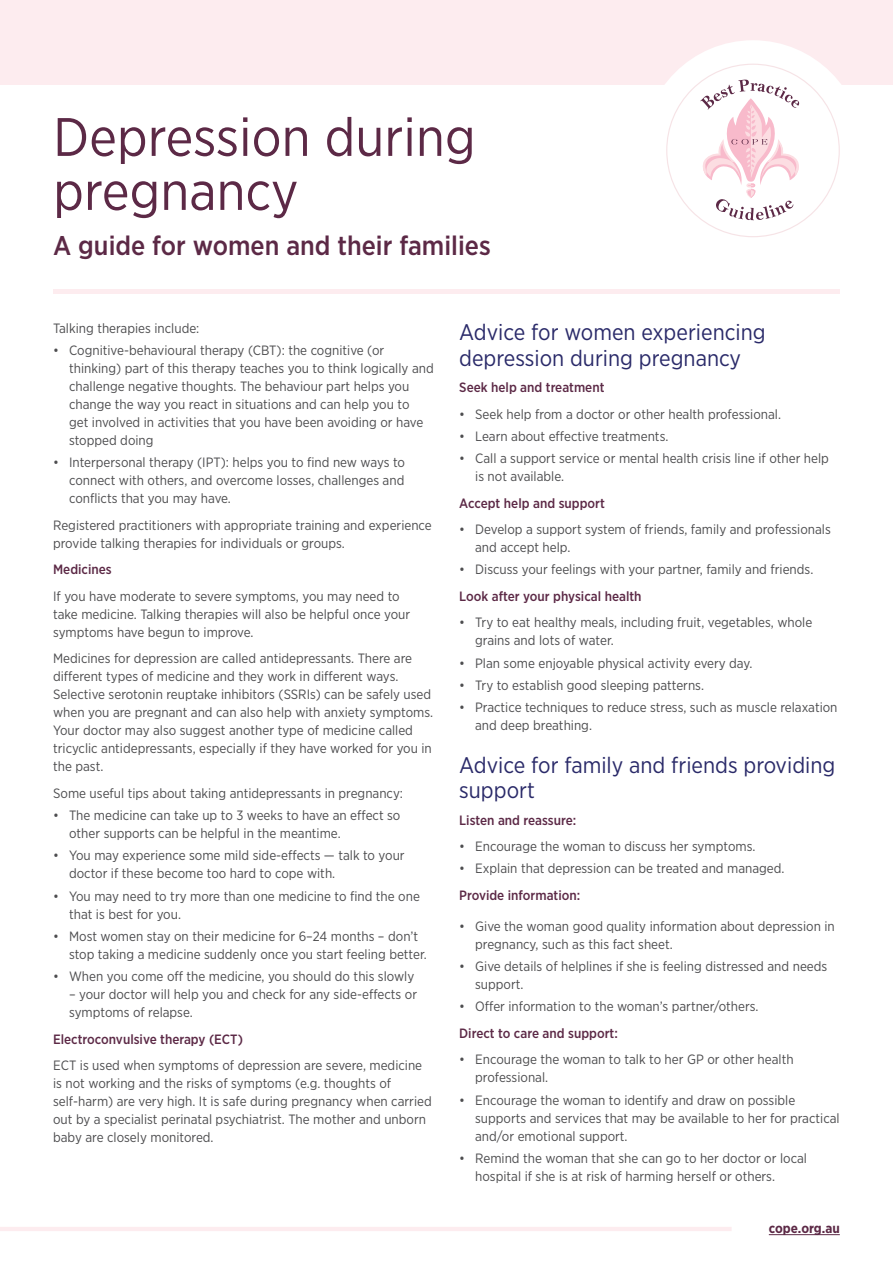
<style>
.page{position:relative;width:893px;height:1263px;background:#fff}
.page>*{position:absolute;margin:0;border:0;box-sizing:border-box;transform-origin:0 0}
.t1{font:54px/54px "Gotham Narrow";color:#5c2946}
.t2{font:500 27px "Gotham Narrow";color:#5c2946}
.t3{font:22.5px/25.5px "Gotham Narrow";color:#2a2a69}
.t4{font:13.5px/18px "Gotham Narrow";color:#4d4d4f}
.t5{font:500 13.5px "Gotham Narrow";color:#5c2946}
.t6{font:700 13.5px "Gotham Narrow";color:#5c2946}
</style>
<div class="page">
<hr style="left:769px;top:1234px;width:71px;height:1px;background:#5c2946">
<hr style="left:0;top:1227px;width:732px;height:4px;background:#fdecef">
<div style="left:0;top:0;width:893px;height:85px;background:#fdecef"></div>
<div style="left:643px;top:40px;width:220px;height:221px;background:#fff;border-radius:50%"></div>
<svg style="left:666px;top:64px;width:174px;height:173px"></svg>
<div style="left:53px;top:289px;width:787px;height:5px;background:#fdecef"></div>
<h1 class="t1" style="left:53px;top:109px;width:424px">Depression during pregnancy</h1>
<h2 class="t2" style="left:53px;top:228px;width:439px">A guide for women and their families</h2>
<p class="t4" style="left:53px;top:319px;width:148px">Talking therapies include:</p>
<p class="t4" style="left:69px;top:341px;width:366px;text-indent:-16px">• Cognitive-behavioural therapy (CBT): the cognitive (or thinking) part of this therapy teaches you to think logically and challenge negative thoughts. The behaviour part helps you change the way you react in situations and can help you to<br>get involved in activities that you have been avoiding or have stopped doing</p>
<p class="t4" style="left:69px;top:453px;width:337px;text-align:justify;text-indent:-16px">• Interpersonal therapy (IPT): helps you to find new ways to connect with others, and overcome losses, challenges and conflicts that you may have.</p>
<p class="t4" style="left:53px;top:516px;width:380px">Registered practitioners with appropriate training and experience provide talking therapies for individuals or groups.</p>
<p class="t5" style="left:53px;top:561px;width:60px">Medicines</p>
<p class="t4" style="left:53px;top:587px;width:359px">If you have moderate to severe symptoms, you may need to take medicine. Talking therapies will also be helpful once your symptoms have begun to improve.</p>
<p class="t4" style="left:53px;top:649px;width:382px">Medicines for depression are called antidepressants. There are different types of medicine and they work in different ways.<br>Selective serotonin reuptake inhibitors (SSRIs) can be safely used when you are pregnant and can also help with anxiety symptoms.<br>Your doctor may also suggest another type of medicine called tricyclic antidepressants, especially if they have worked for you in the past.</p>
<p class="t4" style="left:53px;top:784px;width:351px">Some useful tips about taking antidepressants in pregnancy:</p>
<p class="t4" style="left:69px;top:806px;width:333px;text-indent:-16px">• The medicine can take up to 3 weeks to have an effect so other supports can be helpful in the meantime.</p>
<p class="t4" style="left:69px;top:846px;width:337px;text-indent:-16px">• You may experience some mild side-effects — talk to your doctor if these become too hard to cope with.</p>
<p class="t4" style="left:69px;top:887px;width:352px;text-indent:-16px">• You may need to try more than one medicine to find the one that is best for you.</p>
<p class="t4" style="left:69px;top:927px;width:359px;text-indent:-16px">• Most women stay on their medicine for 6–24 months – don’t stop taking a medicine suddenly once you start feeling better.</p>
<p class="t4" style="left:53px;top:967px;width:363px">• When you come off the medicine, you should do this slowly</p>
<p class="t4" style="left:69px;top:985px;width:349px">– your doctor will help you and check for any side-effects or symptoms of relapse.</p>
<p class="t5" style="left:53px;top:1030px;width:191px">Electroconvulsive therapy (ECT)</p>
<p class="t4" style="left:53px;top:1056px;width:380px">ECT is used when symptoms of depression are severe, medicine is not working and the risks of symptoms (e.g. thoughts of self‑harm) are very high. It is safe during pregnancy when carried out by a specialist perinatal psychiatrist. The mother and unborn baby are closely monitored.</p>
<h3 class="t3" style="left:459px;top:319px;width:308px">Advice for women experiencing depression during pregnancy</h3>
<p class="t5" style="left:459px;top:379px;width:147px">Seek help and treatment</p>
<p class="t4" style="left:459px;top:405px;width:323px">• Seek help from a doctor or other health professional.</p>
<p class="t4" style="left:459px;top:427px;width:211px">• Learn about effective treatments.</p>
<p class="t4" style="left:475px;top:449px;width:355px;text-indent:-16px">• Call a support service or mental health crisis line if other help is not available.</p>
<p class="t5" style="left:459px;top:494px;width:147px">Accept help and support</p>
<p class="t4" style="left:475px;top:520px;width:357px;text-indent:-16px">• Develop a support system of friends, family and professionals and accept help.</p>
<p class="t4" style="left:459px;top:560px;width:356px">• Discuss your feelings with your partner, family and friends.</p>
<p class="t5" style="left:459px;top:588px;width:184px">Look after your physical health</p>
<p class="t4" style="left:475px;top:613px;width:339px;text-indent:-16px">• Try to eat healthy meals, including fruit, vegetables, whole grains and lots of water.</p>
<p class="t4" style="left:459px;top:654px;width:295px">• Plan some enjoyable physical activity every day.</p>
<p class="t4" style="left:459px;top:676px;width:246px">• Try to establish good sleeping patterns.</p>
<p class="t4" style="left:475px;top:698px;width:364px;text-indent:-16px">• Practice techniques to reduce stress, such as muscle relaxation and deep breathing.</p>
<h3 class="t3" style="left:459px;top:752px;width:378px">Advice for family and friends providing support</h3>
<p class="t5" style="left:459px;top:811px;width:119px">Listen and reassure:</p>
<p class="t4" style="left:459px;top:837px;width:298px">• Encourage the woman to discuss her symptoms.</p>
<p class="t4" style="left:459px;top:859px;width:327px">• Explain that depression can be treated and managed.</p>
<p class="t5" style="left:459px;top:887px;width:122px">Provide information:</p>
<p class="t4" style="left:475px;top:917px;width:361px;text-indent:-16px">• Give the woman good quality information about depression in pregnancy, such as this fact sheet.</p>
<p class="t4" style="left:475px;top:957px;width:354px;text-indent:-16px">• Give details of helplines if she is feeling distressed and needs support.</p>
<p class="t4" style="left:459px;top:997px;width:301px">• Offer information to the woman’s partner/others.</p>
<p class="t5" style="left:459px;top:1024px;width:160px">Direct to care and support:</p>
<p class="t4" style="left:475px;top:1050px;width:320px;text-indent:-16px">• Encourage the woman to talk to her GP or other health professional.</p>
<p class="t4" style="left:475px;top:1090px;width:366px;text-indent:-16px">• Encourage the woman to identify and draw on possible supports and services that may be available to her for practical and/or emotional support.</p>
<p class="t4" style="left:475px;top:1149px;width:333px;text-indent:-16px">• Remind the woman that she can go to her doctor or local hospital if she is at risk of harming herself or others.</p>
<p class="t6" style="left:769px;top:1220px;width:72px">cope.org.au</p>
</div>
